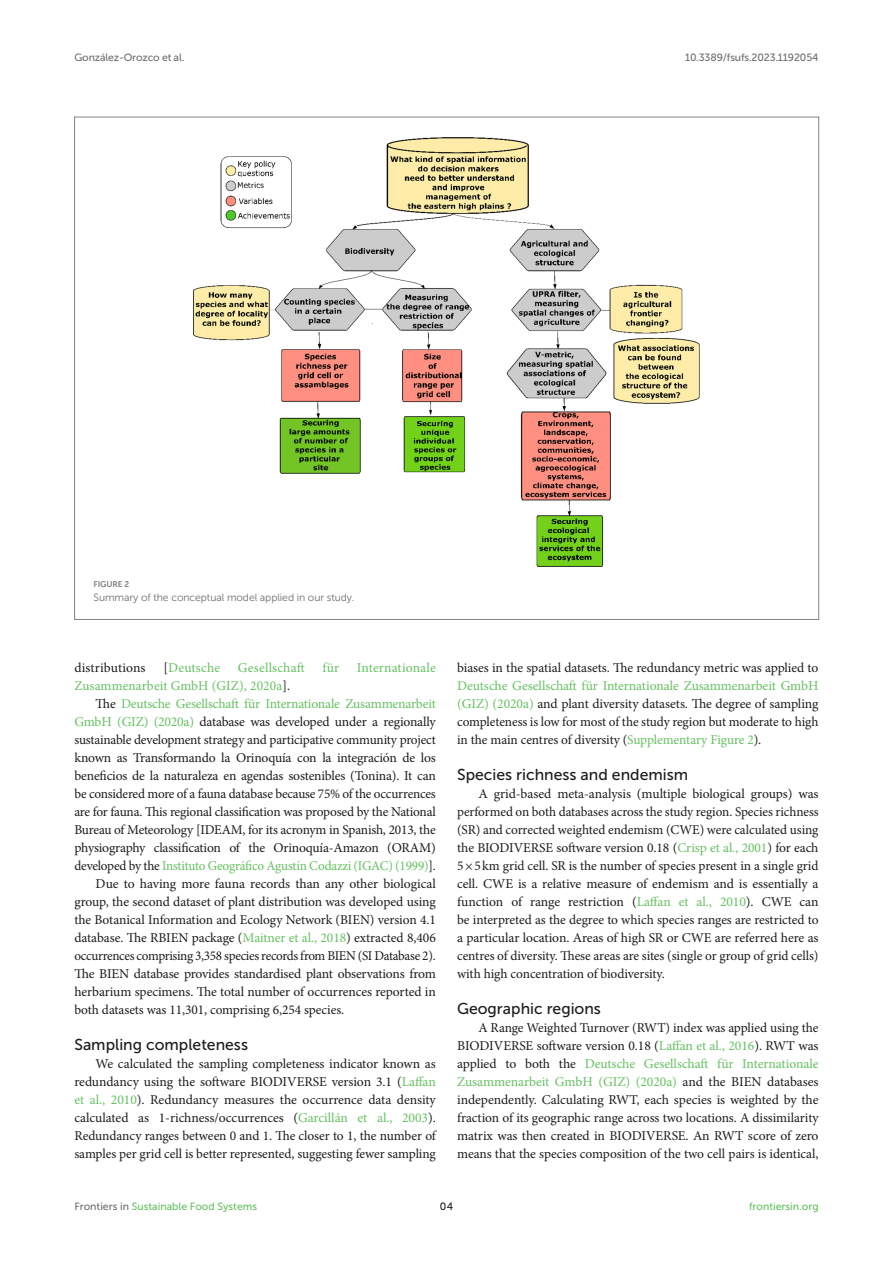
<style>
.page{position:relative;width:893px;height:1263px;background:#fff}
.page>*{position:absolute;margin:0;border:0;box-sizing:border-box;transform-origin:0 0}
.HEAD_3{font:15.75px "Museo Sans 500";color:#1b1c1b}
.TEXT_FLUSH{font:13.5px/18px "Minion Pro";letter-spacing:-.005em;color:#1b1c1b;text-align:justify}
.TEXT{font:13.5px/18px "Minion Pro";letter-spacing:-.01em;color:#1b1c1b;text-align:justify}
.TEXT-2{font:13.5px "Minion Pro";letter-spacing:.01em;color:#65c161}
.t1{font:10.5px "Museo Sans 500";color:#65c161}
.t2{font:10.5px "Museo Sans 500";letter-spacing:-.015em;color:#706f70}
.FIG_LEG{font:10.5px "Museo Sans 300";letter-spacing:-.01em;color:#706f70}
.t3{font:10.5px "Museo Sans 500";color:#1b1c1b}
.FIG_HD{font:8.25px "Museo Sans 700";letter-spacing:-.01em;color:#7e7f7f}
.s1{color:#1b1c1b}
.s2{color:#65c161}
.s3{color:#706f70}
</style>
<div class="page">
<img style="left:193px;top:137px;width:507px;height:430px">
<p class="t2" style="left:74px;top:51px;width:111px">González-Orozco et al.</p>
<p class="t2" style="left:685px;top:51px;width:135px">10.3389/fsufs.2023.1192054</p>
<p class="FIG_HD" style="left:94px;top:580px;width:37px">FIGURE 2</p>
<p class="FIG_LEG" style="left:94px;top:591px;width:262px">Summary of the conceptual model applied in our study.</p>
<p class="TEXT" style="left:74px;top:659px;width:73px">distributions</p>
<p class="TEXT-2" style="left:163px;top:659px;width:58px"><span class="s1">[</span>Deutsche</p>
<p class="TEXT-2" style="left:238px;top:659px;width:68px">Gesellschaft</p>
<p class="TEXT-2" style="left:322px;top:659px;width:18px">für</p>
<p class="TEXT-2" style="left:357px;top:659px;width:80px">Internationale</p>
<p class="TEXT-2" style="left:74px;top:677px;width:217px">Zusammenarbeit GmbH (GIZ), 2020a<span class="s1">].</span></p>
<p class="TEXT" style="left:74px;top:695px;width:363px;text-indent:21px">The <span class="s2">Deutsche Gesellschaft für Internationale Zusammenarbeit GmbH (GIZ) (2020a)</span> database was developed under a regionally sustainable development strategy and participative community project known as Transformando la Orinoquía con la integración de los beneficios de la naturaleza en agendas sostenibles (Tonina). It can be considered more of a fauna database because 75% of the occurrences are for fauna. This regional classification was proposed by the National Bureau of Meteorology [IDEAM, for its acronym in Spanish, 2013, the physiography classification of the Orinoquía-Amazon (ORAM) developed by the <span class="s2">Instituto Geográfico Agustín Codazzi (IGAC) (1999)</span>].</p>
<p class="TEXT" style="left:74px;top:875px;width:363px;text-indent:21px">Due to having more fauna records than any other biological group, the second dataset of plant distribution was developed using the Botanical Information and Ecology Network (BIEN) version 4.1 database. The RBIEN package (<span class="s2">Maitner et al., 2018</span>) extracted 8,406 occurrences comprising 3,358 species records from BIEN (SI Database 2).<br>The BIEN database provides standardised plant observations from herbarium specimens. The total number of occurrences reported in both datasets was 11,301, comprising 6,254 species.</p>
<p class="HEAD_3" style="left:74px;top:1036px;width:175px">Sampling completeness</p>
<p class="TEXT_FLUSH" style="left:74px;top:1055px;width:363px;text-indent:21px">We calculated the sampling completeness indicator known as redundancy using the software BIODIVERSE version 3.1 (<span class="s2">Laffan et al., 2010</span>). Redundancy measures the occurrence data density calculated as 1-richness/occurrences (<span class="s2">Garcillán et al., 2003</span>).<br>Redundancy ranges between 0 and 1. The closer to 1, the number of samples per grid cell is better represented, suggesting fewer sampling</p>
<p class="TEXT_FLUSH" style="left:457px;top:659px;width:363px">biases in the spatial datasets. The redundancy metric was applied to <span class="s2">Deutsche Gesellschaft für Internationale Zusammenarbeit GmbH (GIZ) (2020a)</span> and plant diversity datasets. The degree of sampling completeness is low for most of the study region but moderate to high in the main centres of diversity (<span class="s2">Supplementary Figure 2</span>).</p>
<p class="HEAD_3" style="left:457px;top:766px;width:233px">Species richness and endemism</p>
<p class="TEXT_FLUSH" style="left:457px;top:785px;width:363px;text-indent:21px">A grid-based meta-analysis (multiple biological groups) was performed on both databases across the study region. Species richness (SR) and corrected weighted endemism (CWE) were calculated using the BIODIVERSE software version 0.18 (<span class="s2">Crisp et al., 2001</span>) for each 5×5km grid cell. SR is the number of species present in a single grid cell. CWE is a relative measure of endemism and is essentially a function of range restriction (<span class="s2">Laffan et al., 2010</span>). CWE can be interpreted as the degree to which species ranges are restricted to a particular location. Areas of high SR or CWE are referred here as centres of diversity. These areas are sites (single or group of grid cells) with high concentration of biodiversity.</p>
<p class="HEAD_3" style="left:457px;top:1000px;width:145px">Geographic regions</p>
<p class="TEXT_FLUSH" style="left:457px;top:1019px;width:363px;text-indent:21px">A Range Weighted Turnover (RWT) index was applied using the BIODIVERSE software version 0.18 (<span class="s2">Laffan et al., 2016</span>). RWT was applied to both the <span class="s2">Deutsche Gesellschaft für Internationale Zusammenarbeit GmbH (GIZ) (2020a)</span> and the BIEN databases independently. Calculating RWT, each species is weighted by the fraction of its geographic range across two locations. A dissimilarity matrix was then created in BIODIVERSE. An RWT score of zero means that the species composition of the two cell pairs is identical,</p>
<p class="t1" style="left:74px;top:1200px;width:184px"><span class="s3">Frontiers in</span> Sustainable Food Systems</p>
<p class="t3" style="left:440px;top:1200px;width:15px">04</p>
<p class="t1" style="left:749px;top:1200px;width:71px">frontiersin.org</p>
</div>
